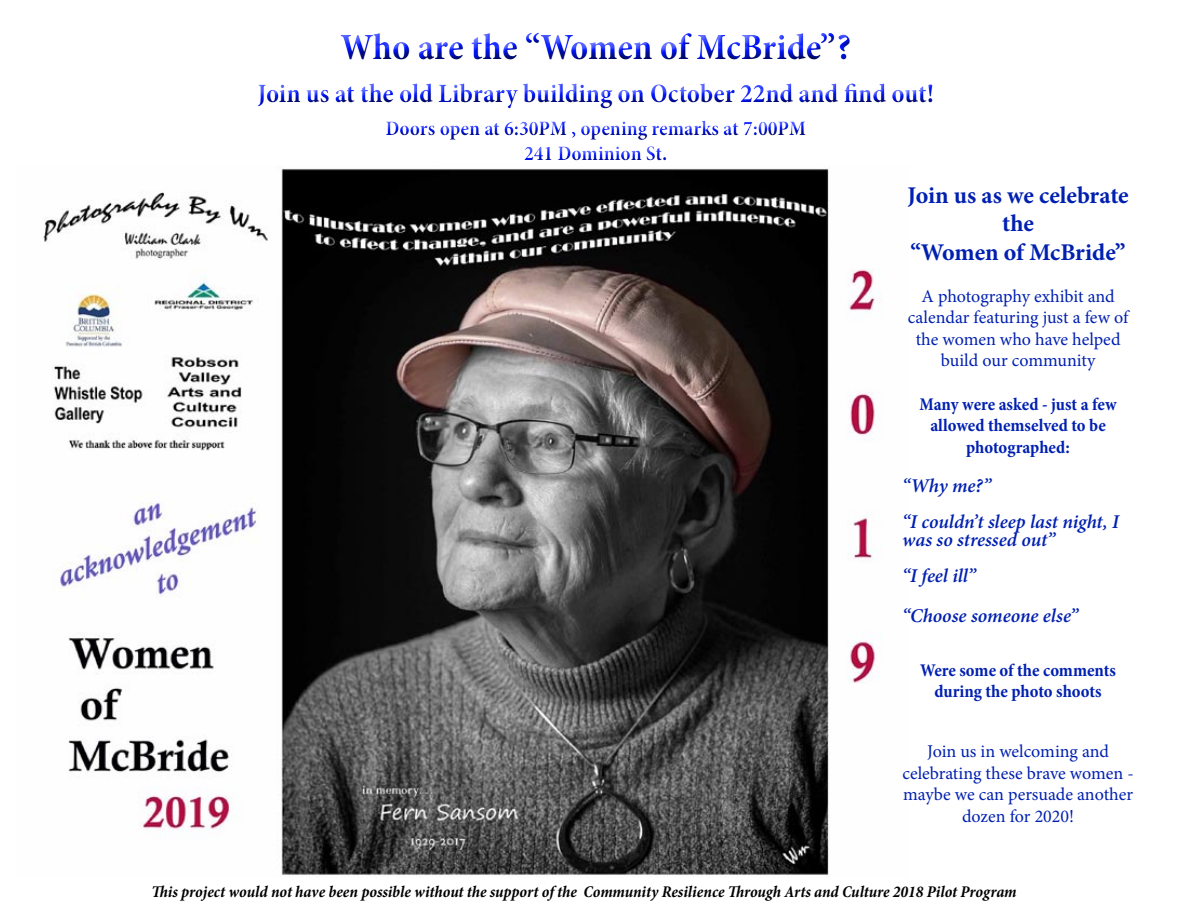
<style>
.page{position:relative;width:1188px;height:918px;background:#fff}
.page>*{position:absolute;margin:0;border:0;box-sizing:border-box;transform-origin:0 0}
.t1{font:700 condensed 37.5px "Minion Pro";letter-spacing:-.005em;color:#0016ff}
.t2{font:700 condensed 27px "Minion Pro";color:#0016ff}
.t3{font:700 24px/28.8px "Minion Pro";letter-spacing:-.005em;color:#0020b0;text-align:center}
.t4{font:700 condensed 21px/25.2px "Minion Pro";color:#0016ff;text-align:center}
.t5{font:italic 600 19.5px/36px "Minion Pro";letter-spacing:-.005em;color:#0020b0}
.t6{font:18px/21.6px "Minion Pro";letter-spacing:-.005em;color:#0020b0;text-align:center}
.t7{font:700 condensed 18px/21.6px "Minion Pro";color:#0020b0;text-align:center}
.t8{font:italic 700 condensed 16.5px "Minion Pro";letter-spacing:-.005em;color:#000}
</style>
<div class="page">
<img style="left:43px;top:168px;width:838px;height:707px">
<h1 class="t1" style="left:340px;top:21px;width:512px">Who are the “Women of McBride”?</h1>
<h2 class="t2" style="left:258px;top:75px;width:678px">Join us at the old Library building on October 22nd and find out!</h2>
<p class="t4" style="left:385px;top:115px;width:422px">Doors open at 6:30PM , opening remarks at 7:00PM<br>241 Dominion St.</p>
<h3 class="t3" style="left:908px;top:180px;width:223px">Join us as we celebrate the<br>“Women of McBride”</h3>
<p class="t6" style="left:908px;top:285px;width:222px">A photography exhibit and calendar featuring just a few of the women who have helped build our community</p>
<p class="t7" style="left:920px;top:393px;width:199px">Many were asked - just a few allowed themselved to be photographed:</p>
<p class="t5" style="left:902px;top:468px;width:218px">“Why me?”<br>“I couldn’t sleep last night, I</p>
<p class="t5" style="left:902px;top:522px;width:155px">was so stressed out” “I feel ill”</p>
<p class="t5" style="left:902px;top:598px;width:178px">“Choose someone else”</p>
<p class="t7" style="left:920px;top:659px;width:198px">Were some of the comments during the photo shoots</p>
<p class="t6" style="left:902px;top:741px;width:233px">Join us in welcoming and celebrating these brave women - maybe we can persuade another dozen for 2020!</p>
<p class="t8" style="left:151px;top:881px;width:867px">This project would not have been possible without the support of the Community Resilience Through Arts and Culture 2018 Pilot Program</p>
</div>
